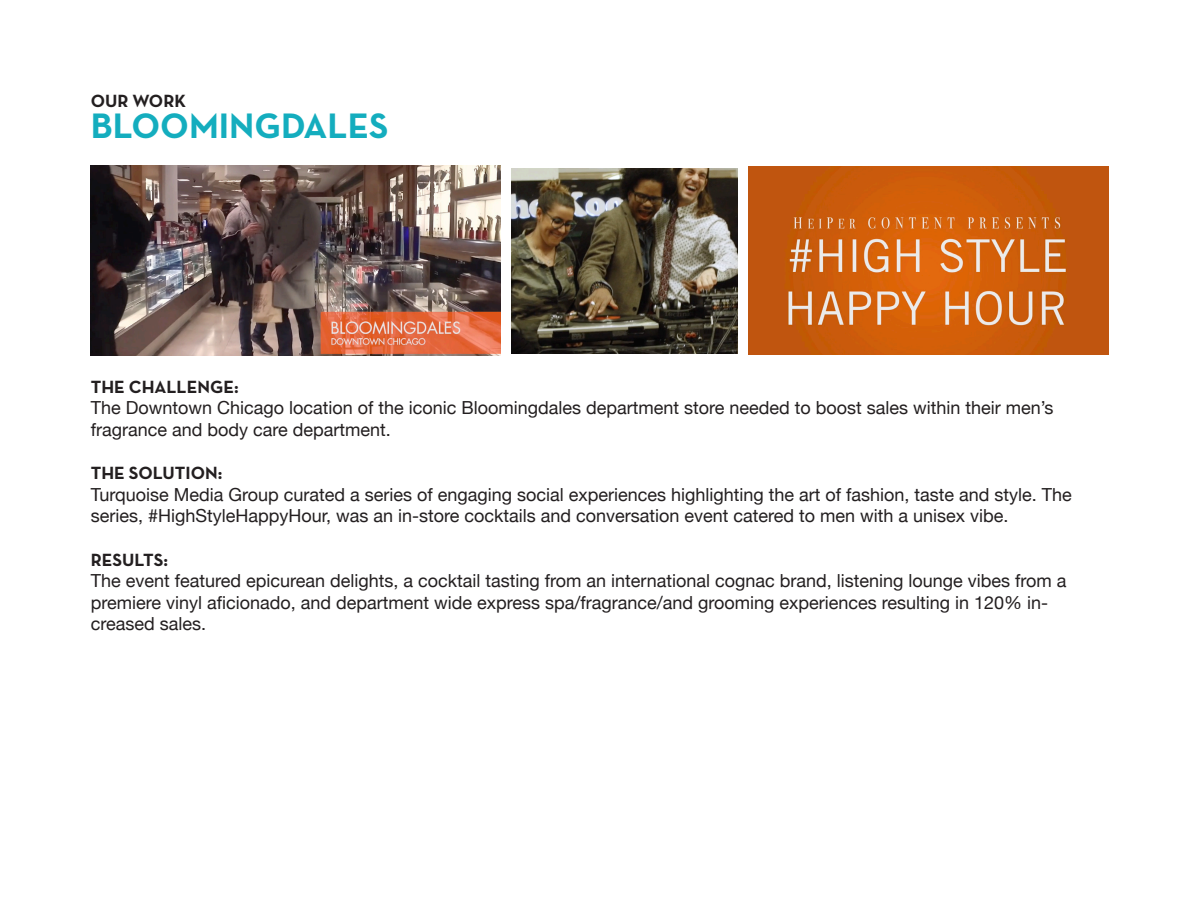
<style>
.page{position:relative;width:1188px;height:918px;background:#fff}
.page>*{position:absolute;margin:0;border:0;box-sizing:border-box;transform-origin:0 0}
.t1{font:700 36px "Neutra Text";color:#14adbe}
.t2{font:18px/21.6px "Helvetica Neue";color:#231f20}
.t3{font:700 18px "Neutra Text";color:#231f20}
</style>
<div class="page">
<img style="left:91px;top:166px;width:409px;height:189px">
<img style="left:749px;top:167px;width:360px;height:187px">
<img style="left:511px;top:169px;width:227px;height:184px">
<p class="t3" style="left:91px;top:89px;width:97px">OUR WORK</p>
<p class="t1" style="left:91px;top:103px;width:299px">BLOOMINGDALES</p>
<p class="t3" style="left:91px;top:375px;width:149px">THE CHALLENGE:</p>
<p class="t2" style="left:91px;top:398px;width:964px">The Downtown Chicago location of the iconic Bloomingdales department store needed to boost sales within their men’s fragrance and body care department.</p>
<p class="t3" style="left:91px;top:462px;width:133px">THE SOLUTION:</p>
<p class="t2" style="left:91px;top:485px;width:983px">Turquoise Media Group curated a series of engaging social experiences highlighting the art of fashion, taste and style. The series, #HighStyleHappyHour, was an in-store cocktails and conversation event catered to men with a unisex vibe.</p>
<p class="t3" style="left:91px;top:548px;width:79px">RESULTS:</p>
<p class="t2" style="left:91px;top:571px;width:977px">The event featured epicurean delights, a cocktail tasting from an international cognac brand, listening lounge vibes from a premiere vinyl aficionado, and department wide express spa/fragrance/and grooming experiences resulting in 120% in&shy;creased sales.</p>
</div>
